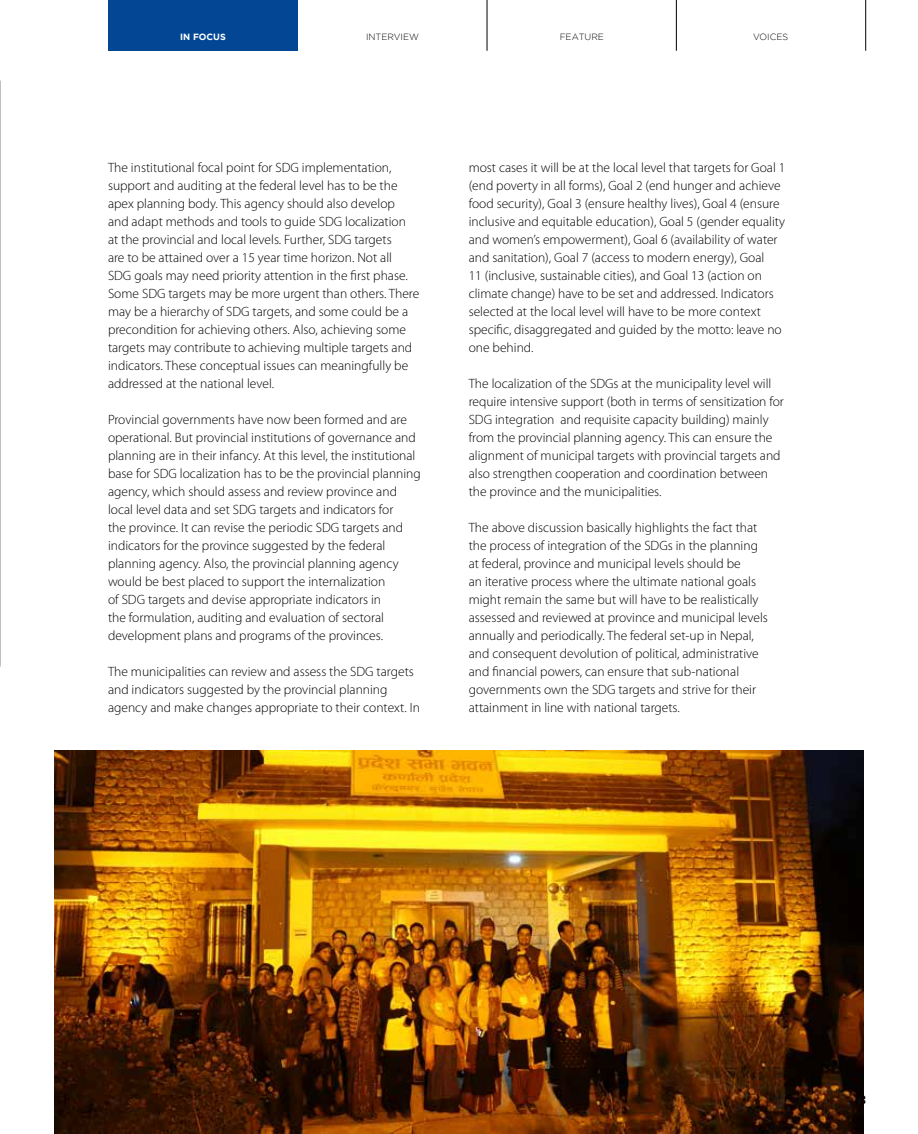
<style>
.page{position:relative;width:918px;height:1134px;background:#fff}
.page>*{position:absolute;margin:0;border:0;box-sizing:border-box;transform-origin:0 0}
.t1{font:300 13.5px/18px "Myriad Pro";color:#000}
.t2{font:300 9px "Gotham";color:#000}
.t3{font:700 9px "Gotham";color:#fff}
</style>
<div class="page">
<img style="left:0;top:81px;width:1px;height:585px">
<img style="left:54px;top:751px;width:810px;height:383px">
<div style="left:108px;top:0;width:190px;height:51px;background:#034694"></div>
<hr style="left:487px;top:0;width:1px;height:51px;background:#000">
<hr style="left:676px;top:0;width:1px;height:51px;background:#000">
<hr style="left:865px;top:0;width:1px;height:51px;background:#000">
<p class="t3" style="left:180px;top:31px;width:47px">IN FOCUS</p>
<p class="t2" style="left:366px;top:31px;width:54px">INTERVIEW</p>
<p class="t2" style="left:560px;top:31px;width:46px">FEATURE</p>
<p class="t2" style="left:753px;top:31px;width:36px">VOICES</p>
<p class="t1" style="left:108px;top:159px;width:313px">The institutional focal point for SDG implementation, support and auditing at the federal level has to be the apex planning body. This agency should also develop<br>and adapt methods and tools to guide SDG localization at the provincial and local levels. Further, SDG targets<br>are to be attained over a 15 year time horizon. Not all<br>SDG goals may need priority attention in the first phase.<br>Some SDG targets may be more urgent than others. There may be a hierarchy of SDG targets, and some could be a precondition for achieving others. Also, achieving some targets may contribute to achieving multiple targets and indicators. These conceptual issues can meaningfully be addressed at the national level.</p>
<p class="t1" style="left:108px;top:411px;width:314px">Provincial governments have now been formed and are operational. But provincial institutions of governance and planning are in their infancy. At this level, the institutional base for SDG localization has to be the provincial planning agency, which should assess and review province and local level data and set SDG targets and indicators for<br>the province. It can revise the periodic SDG targets and indicators for the province suggested by the federal planning agency. Also, the provincial planning agency would be best placed to support the internalization<br>of SDG targets and devise appropriate indicators in<br>the formulation, auditing and evaluation of sectoral development plans and programs of the provinces.</p>
<p class="t1" style="left:108px;top:663px;width:314px">The municipalities can review and assess the SDG targets and indicators suggested by the provincial planning agency and make changes appropriate to their context. In</p>
<p class="t1" style="left:469px;top:159px;width:318px">most cases it will be at the local level that targets for Goal 1 (end poverty in all forms), Goal 2 (end hunger and achieve food security), Goal 3 (ensure healthy lives), Goal 4 (ensure inclusive and equitable education), Goal 5 (gender equality and women’s empowerment), Goal 6 (availability of water and sanitation), Goal 7 (access to modern energy), Goal<br>11 (inclusive, sustainable cities), and Goal 13 (action on climate change) have to be set and addressed. Indicators selected at the local level will have to be more context specific, disaggregated and guided by the motto: leave no one behind.</p>
<p class="t1" style="left:469px;top:375px;width:317px">The localization of the SDGs at the municipality level will require intensive support (both in terms of sensitization for SDG integration and requisite capacity building) mainly from the provincial planning agency. This can ensure the alignment of municipal targets with provincial targets and also strengthen cooperation and coordination between the province and the municipalities.</p>
<p class="t1" style="left:469px;top:519px;width:301px">The above discussion basically highlights the fact that the process of integration of the SDGs in the planning at federal, province and municipal levels should be<br>an iterative process where the ultimate national goals might remain the same but will have to be realistically assessed and reviewed at province and municipal levels annually and periodically. The federal set-up in Nepal, and consequent devolution of political, administrative and financial powers, can ensure that sub-national governments own the SDG targets and strive for their attainment in line with national targets.</p>
</div>
